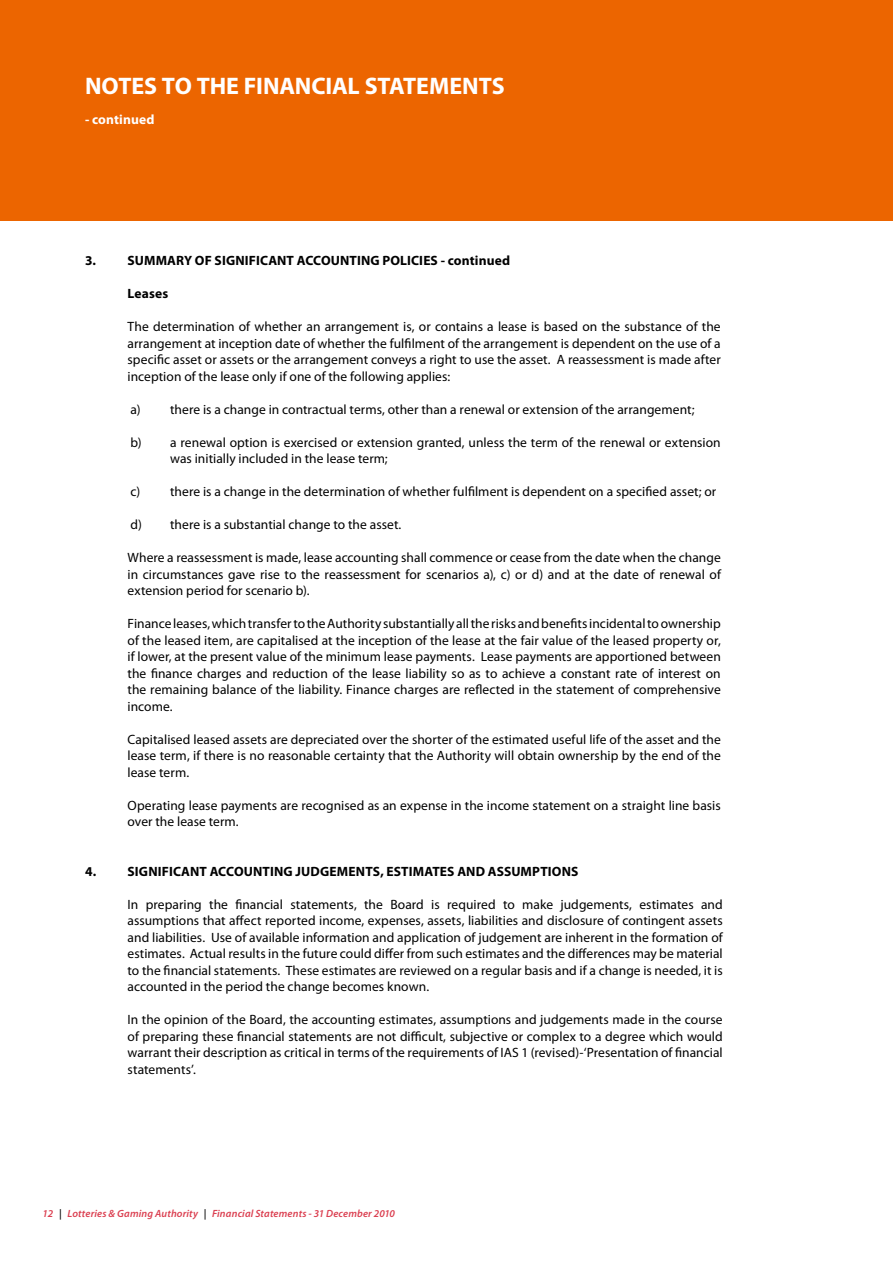
<style>
.page{position:relative;width:893px;height:1263px;background:#fff}
.page>*{position:absolute;margin:0;border:0;box-sizing:border-box;transform-origin:0 0}
.t1{font:700 24px "Myriad Pro";letter-spacing:-.01em;color:#fff}
.t2{font:13.5px/16.5px "Myriad Pro";letter-spacing:.005em;color:#000;text-align:justify}
.t3{font:700 13.5px "Myriad Pro";letter-spacing:.01em;color:#000}
.t4{font:700 13.5px "Myriad Pro";letter-spacing:.01em;color:#fff}
.t5{font:italic 600 10.5px "Myriad Pro";letter-spacing:.015em;color:#db4051}
.s1{color:#000}
</style>
<div class="page">
<div style="left:0;top:0;width:893px;height:220px;background:#ec6500"></div>
<h1 class="t1" style="left:85px;top:77px;width:421px">NOTES TO THE FINANCIAL STATEMENTS</h1>
<p class="t4" style="left:85px;top:114px;width:71px">- continued</p>
<p class="t3" style="left:85px;top:256px;width:427px">3. SUMMARY OF SIGNIFICANT ACCOUNTING POLICIES - continued</p>
<p class="t3" style="left:128px;top:289px;width:42px">Leases</p>
<p class="t2" style="left:128px;top:320px;width:595px">The determination of whether an arrangement is, or contains a lease is based on the substance of the arrangement at inception date of whether the fulfilment of the arrangement is dependent on the use of a specific asset or assets or the arrangement conveys a right to use the asset. A reassessment is made after inception of the lease only if one of the following applies:</p>
<p class="t2" style="left:130px;top:402px;width:566px">a) there is a change in contractual terms, other than a renewal or extension of the arrangement;</p>
<p class="t2" style="left:170px;top:435px;width:552px;text-indent:-40px">b) a renewal option is exercised or extension granted, unless the term of the renewal or extension was initially included in the lease term;</p>
<p class="t2" style="left:130px;top:485px;width:587px">c) there is a change in the determination of whether fulfilment is dependent on a specified asset; or</p>
<p class="t2" style="left:130px;top:518px;width:272px">d) there is a substantial change to the asset.</p>
<p class="t2" style="left:128px;top:551px;width:595px">Where a reassessment is made, lease accounting shall commence or cease from the date when the change in circumstances gave rise to the reassessment for scenarios a), c) or d) and at the date of renewal of extension period for scenario b).</p>
<p class="t2" style="left:128px;top:617px;width:595px">Finance leases, which transfer to the Authority substantially all the risks and benefits incidental to ownership of the leased item, are capitalised at the inception of the lease at the fair value of the leased property or, if lower, at the present value of the minimum lease payments. Lease payments are apportioned between the finance charges and reduction of the lease liability so as to achieve a constant rate of interest on the remaining balance of the liability. Finance charges are reflected in the statement of comprehensive income.</p>
<p class="t2" style="left:128px;top:732px;width:595px">Capitalised leased assets are depreciated over the shorter of the estimated useful life of the asset and the lease term, if there is no reasonable certainty that the Authority will obtain ownership by the end of the lease term.</p>
<p class="t2" style="left:128px;top:798px;width:595px">Operating lease payments are recognised as an expense in the income statement on a straight line basis over the lease term.</p>
<p class="t3" style="left:85px;top:866px;width:495px">4. SIGNIFICANT ACCOUNTING JUDGEMENTS, ESTIMATES AND ASSUMPTIONS</p>
<p class="t2" style="left:128px;top:897px;width:597px">In preparing the financial statements, the Board is required to make judgements, estimates and assumptions that affect reported income, expenses, assets, liabilities and disclosure of contingent assets and liabilities. Use of available information and application of judgement are inherent in the formation of estimates. Actual results in the future could differ from such estimates and the differences may be material to the financial statements. These estimates are reviewed on a regular basis and if a change is needed, it is accounted in the period the change becomes known.</p>
<p class="t2" style="left:128px;top:1012px;width:597px">In the opinion of the Board, the accounting estimates, assumptions and judgements made in the course of preparing these financial statements are not difficult, subjective or complex to a degree which would warrant their description as critical in terms of the requirements of IAS 1 (revised)-‘Presentation of financial statements’.</p>
<p class="t5" style="left:43px;top:1209px;width:354px">12 <span class="s1">|</span> Lotteries &amp; Gaming Authority <span class="s1">|</span> Financial Statements - 31 December 2010</p>
</div>
